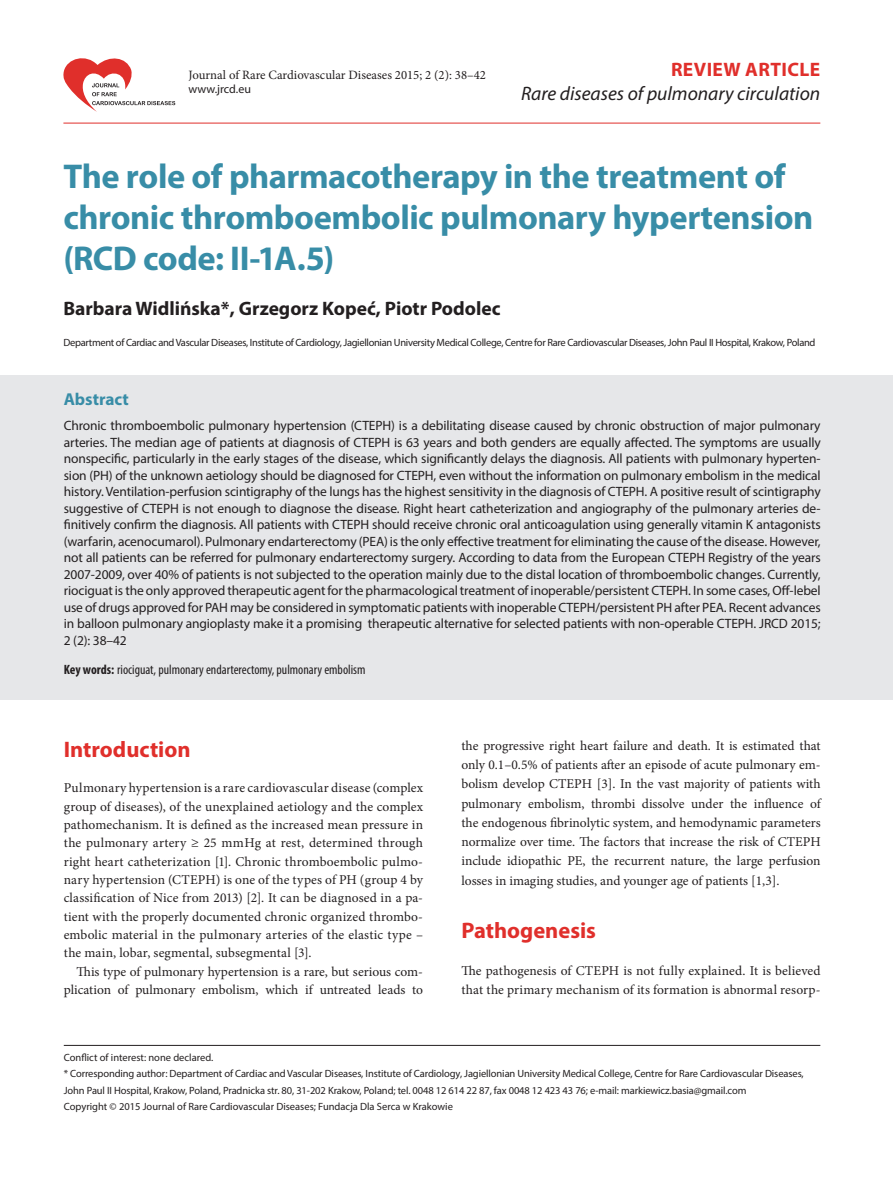
<style>
.page{position:relative;width:893px;height:1191px;background:#fff}
.page>*{position:absolute;margin:0;border:0;box-sizing:border-box;transform-origin:0 0}
.t1{font:700 34.5px/41.4px "Myriad Pro";letter-spacing:-.015em;color:#388da7}
.t2{font:700 22.5px "Myriad Pro";color:#e02f2b}
.t3{font:700 19.5px "Myriad Pro";color:#231f20}
.t4{font:italic 19.5px "Myriad Pro";color:#231f20}
.t5{font:700 19.5px "Myriad Pro";letter-spacing:.02em;color:#e02f2b}
.t6{font:700 17.25px "Myriad Pro";color:#388da7}
.t7{font:13.5px/16.5px "Myriad Pro";letter-spacing:-.01em;color:#231f20;text-align:justify}
.t8{font:13.5px/18.3px "Minion Pro";color:#231f20;text-align:justify}
.t9{font:condensed 13.5px "Myriad Pro";color:#231f20}
.t10{font:12.75px "Minion Pro";color:#231f20}
.t11{font:12px "Myriad Pro";color:#231f20}
.t12{font:10.5px/16.5px "Myriad Pro";letter-spacing:-.01em;color:#231f20}
.t13{font:10.5px "Myriad Pro";letter-spacing:-.03em;color:#231f20}
.s1{font-weight:700}
</style>
<div class="page">
<hr style="left:63px;top:123px;width:757px;height:1px;background:#e02f2b">
<svg style="left:63px;top:58px;width:112px;height:54px"></svg>
<hr style="left:64px;top:1045px;width:756px;height:1px;background:#231f20">
<div style="left:0;top:375px;width:893px;height:324px;background:#e6e7e9"></div>
<p class="t10" style="left:188px;top:66px;width:299px">Journal of Rare Cardiovascular Diseases 2015; 2 (2): 38–42</p>
<p class="t11" style="left:188px;top:81px;width:64px">www.jrcd.eu</p>
<h3 class="t5" style="left:671px;top:57px;width:151px">REVIEW ARTICLE</h3>
<h3 class="t4" style="left:521px;top:81px;width:301px">Rare diseases of pulmonary circulation</h3>
<h1 class="t1" style="left:63px;top:154px;width:751px">The role of pharmacotherapy in the treatment of chronic thromboembolic pulmonary hypertension (RCD code: II-1A.5)</h1>
<h3 class="t3" style="left:63px;top:296px;width:439px">Barbara Widlińska*, Grzegorz Kopeć, Piotr Podolec</h3>
<p class="t13" style="left:63px;top:335px;width:754px">Department of Cardiac and Vascular Diseases, Institute of Cardiology, Jagiellonian University Medical College, Centre for Rare Cardiovascular Diseases, John Paul II Hospital, Krakow, Poland</p>
<p class="t6" style="left:64px;top:388px;width:67px">Abstract</p>
<p class="t7" style="left:64px;top:417px;width:758px">Chronic thromboembolic pulmonary hypertension (CTEPH) is a debilitating disease caused by chronic obstruction of major pulmonary arteries. The median age of patients at diagnosis of CTEPH is 63 years and both genders are equally affected. The symptoms are usually nonspecific, particularly in the early stages of the disease, which significantly delays the diagnosis. All patients with pulmonary hyperten&shy;sion (PH) of the unknown aetiology should be diagnosed for CTEPH, even without the information on pulmonary embolism in the medical history. Ventilation-perfusion scintigraphy of the lungs has the highest sensitivity in the diagnosis of CTEPH. A positive result of scintigraphy suggestive of CTEPH is not enough to diagnose the disease. Right heart catheterization and angiography of the pulmonary arteries de&shy;finitively confirm the diagnosis. All patients with CTEPH should receive chronic oral anticoagulation using generally vitamin K antagonists (warfarin, acenocumarol). Pulmonary endarterectomy (PEA) is the only effective treatment for eliminating the cause of the disease. However, not all patients can be referred for pulmonary endarterectomy surgery. According to data from the European CTEPH Registry of the years 2007-2009, over 40% of patients is not subjected to the operation mainly due to the distal location of thromboembolic changes. Currently, riociguat is the only approved therapeutic agent for the pharmacological treatment of inoperable/persistent CTEPH. In some cases, Off-lebel use of drugs approved for PAH may be considered in symptomatic patients with inoperable CTEPH/persistent PH after PEA. Recent advances in balloon pulmonary angioplasty make it a promising therapeutic alternative for selected patients with non-operable CTEPH. JRCD 2015; 2 (2): 38–42</p>
<p class="t9" style="left:64px;top:661px;width:303px"><span class="s1">Key words:</span> riociguat, pulmonary endarterectomy, pulmonary embolism</p>
<h2 class="t2" style="left:64px;top:734px;width:128px">Introduction</h2>
<p class="t8" style="left:64px;top:779px;width:361px">Pulmonary hypertension is a rare cardiovascular disease (complex group of diseases), of the unexplained aetiology and the complex pathomechanism. It is defined as the increased mean pressure in the pulmonary artery ≥ 25 mmHg at rest, determined through right heart catheterization [1]. Chronic thromboembolic pulmo‑ nary hypertension (CTEPH) is one of the types of PH (group 4 by classification of Nice from 2013) [2]. It can be diagnosed in a pa‑ tient with the properly documented chronic organized thrombo‑ embolic material in the pulmonary arteries of the elastic type – the main, lobar, segmental, subsegmental [3].</p>
<p class="t8" style="left:64px;top:962px;width:361px;text-align:right">This type of pulmonary hypertension is a rare, but serious com‑ plication of pulmonary embolism, which if untreated leads to</p>
<p class="t8" style="left:461px;top:736px;width:361px;line-height:19.2px">the progressive right heart failure and death. It is estimated that only 0.1–0.5% of patients after an episode of acute pulmonary em‑ bolism develop CTEPH [3]. In the vast majority of patients with pulmonary embolism, thrombi dissolve under the influence of the endogenous fibrinolytic system, and hemodynamic parameters normalize over time. The factors that increase the risk of CTEPH include idiopathic PE, the recurrent nature, the large perfusion losses in imaging studies, and younger age of patients [1,3].</p>
<h2 class="t2" style="left:461px;top:916px;width:136px">Pathogenesis</h2>
<p class="t8" style="left:461px;top:960px;width:361px;line-height:19.2px">The pathogenesis of CTEPH is not fully explained. It is believed that the primary mechanism of its formation is abnormal resorp‑</p>
<p class="t12" style="left:64px;top:1048px;width:741px">Conflict of interest: none declared.<br>* Corresponding author: Department of Cardiac and Vascular Diseases, Institute of Cardiology, Jagiellonian University Medical College, Centre for Rare Cardiovascular Diseases, John Paul II Hospital, Krakow, Poland, Pradnicka str. 80, 31-202 Krakow, Poland; tel. 0048 12 614 22 87, fax 0048 12 423 43 76; e‑mail: markiewicz.basia@gmail.com<br>Copyright © 2015 Journal of Rare Cardiovascular Diseases; Fundacja Dla Serca w Krakowie</p>
</div>
